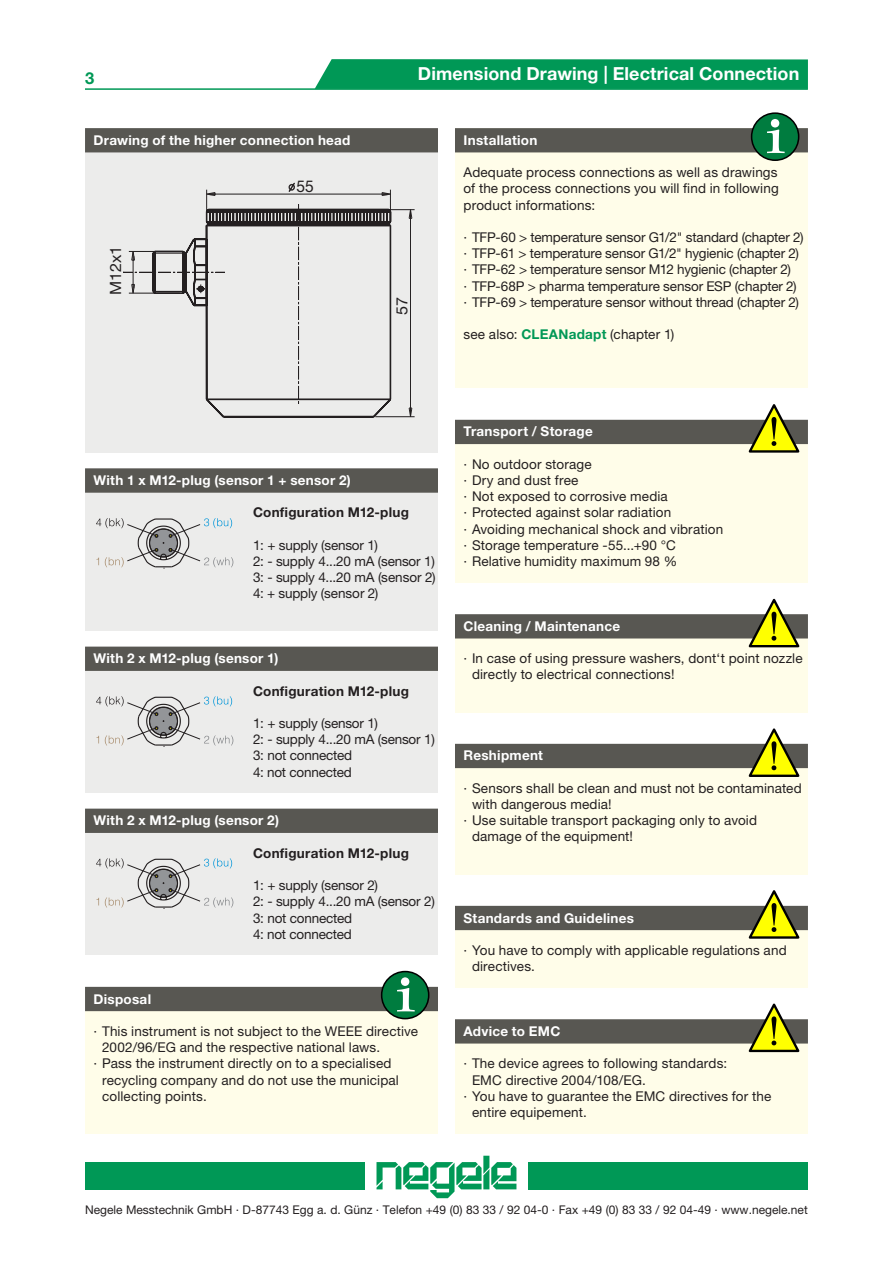
<style>
.page{position:relative;width:893px;height:1263px;background:#fff}
.page>*{position:absolute;margin:0;border:0;box-sizing:border-box;transform-origin:0 0}
.t1{font:700 18px "Helvetica Neue LT Pro";letter-spacing:.005em;color:#fff}
.t2{font:16.2px "Helvetica Neue LT Pro";color:#231f20;scale:.96 1}
.t3{font:15.6px "Helvetica Neue LT Pro";color:#231f20;scale:1.04 1}
.t4{font:13.5px/16.2px "Helvetica Neue LT Pro";letter-spacing:.01em;color:#231f20}
.t5{font:13.5px/16.2px "Helvetica Neue LT Pro";letter-spacing:-.01em;color:#231f20}
.t6{font:13.5px/16.2px "Helvetica Neue LT Pro";letter-spacing:-.015em;color:#231f20}
.t7{font:700 13.5px "Helvetica Neue LT Pro";letter-spacing:.02em;color:#fff}
.t8{font:700 13.5px "Helvetica Neue LT Pro";letter-spacing:.02em;color:#231f20}
.t9{font:12px "Helvetica Neue LT Pro";color:#231f20}
.s1{font-weight:700;color:#009856}
</style>
<div class="page">
<div style="left:315px;top:59px;width:493px;height:29px;background:#009856"></div>
<hr style="left:85px;top:88px;width:723px;height:2px;background:#009856">
<svg style="left:376px;top:1156px;width:140px;height:42px"></svg>
<div style="left:85px;top:1162px;width:279px;height:27px;background:#009856"></div>
<div style="left:529px;top:1162px;width:279px;height:27px;background:#009856"></div>
<div style="left:85px;top:129px;width:353px;height:324px;background:#ececeb"></div>
<div style="left:85px;top:809px;width:353px;height:146px;background:#ececeb"></div>
<div style="left:85px;top:469px;width:353px;height:162px;background:#ececeb"></div>
<div style="left:85px;top:647px;width:353px;height:146px;background:#ececeb"></div>
<div style="left:455px;top:129px;width:353px;height:259px;background:#fffde9"></div>
<div style="left:455px;top:615px;width:353px;height:97px;background:#fffde9"></div>
<div style="left:455px;top:744px;width:353px;height:130px;background:#fffde9"></div>
<div style="left:85px;top:987px;width:353px;height:146px;background:#fffde9"></div>
<div style="left:455px;top:907px;width:353px;height:80px;background:#fffde9"></div>
<div style="left:455px;top:1036px;width:353px;height:97px;background:#fffde9"></div>
<div style="left:455px;top:420px;width:353px;height:162px;background:#fffde9"></div>
<div style="left:85px;top:128px;width:353px;height:24px;background:#585752"></div>
<div style="left:85px;top:468px;width:353px;height:25px;background:#585752"></div>
<div style="left:85px;top:647px;width:353px;height:24px;background:#585752"></div>
<div style="left:85px;top:809px;width:353px;height:24px;background:#585752"></div>
<svg style="left:96px;top:518px;width:137px;height:51px"></svg>
<svg style="left:96px;top:696px;width:137px;height:51px"></svg>
<svg style="left:96px;top:858px;width:137px;height:51px"></svg>
<div style="left:455px;top:128px;width:353px;height:24px;background:#585752"></div>
<div style="left:752px;top:113px;width:47px;height:47px;background:#007c3f;border-radius:50%"></div>
<div style="left:751px;top:112px;width:48px;height:49px;border:2px solid #000;border-radius:50%"></div>
<svg style="left:767px;top:119px;width:18px;height:34px"></svg>
<div style="left:455px;top:420px;width:353px;height:24px;background:#585752"></div>
<svg style="left:749px;top:404px;width:50px;height:49px"></svg>
<div style="left:455px;top:614px;width:353px;height:24px;background:#585752"></div>
<svg style="left:749px;top:599px;width:50px;height:48px"></svg>
<div style="left:455px;top:744px;width:353px;height:24px;background:#585752"></div>
<svg style="left:749px;top:728px;width:50px;height:49px"></svg>
<div style="left:85px;top:987px;width:353px;height:24px;background:#585752"></div>
<div style="left:382px;top:971px;width:47px;height:48px;background:#007c3f;border-radius:50%"></div>
<div style="left:381px;top:971px;width:48px;height:48px;border:2px solid #000;border-radius:50%"></div>
<svg style="left:397px;top:977px;width:18px;height:34px"></svg>
<div style="left:455px;top:906px;width:353px;height:24px;background:#585752"></div>
<svg style="left:749px;top:890px;width:50px;height:49px"></svg>
<div style="left:455px;top:1019px;width:353px;height:24px;background:#585752"></div>
<svg style="left:749px;top:1003px;width:50px;height:49px"></svg>
<svg style="left:123px;top:182px;width:292px;height:236px"></svg>
<p class="t7" style="left:94px;top:132px;width:258px">Drawing of the higher connection head</p>
<p class="t3" style="left:106px;top:295px;width:49px;rotate:-90deg">M12x1</p>
<p class="t2" style="left:296px;top:177px;width:20px">55</p>
<h1 class="t1" style="left:418px;top:62px;width:383px">Dimensiond Drawing | Electrical Connection</h1>
<p class="t3" style="left:393px;top:315px;width:19px;rotate:-90deg">57</p>
<p class="t7" style="left:463px;top:132px;width:75px">Installation</p>
<p class="t4" style="left:463px;top:164px;width:317px;text-align:justify">Adequate process connections as well as drawings of the process connections you will find in following product informations:</p>
<p class="t5" style="left:463px;top:229px;width:342px">· TFP-60 &gt; temperature sensor G1/2" standard (chapter 2) · TFP-61 &gt; temperature sensor G1/2" hygienic (chapter 2) · TFP-62 &gt; temperature sensor M12 hygienic (chapter 2)<br>· TFP-68P &gt; pharma temperature sensor ESP (chapter 2) · TFP-69 &gt; temperature sensor without thread (chapter 2)</p>
<p class="t4" style="left:463px;top:326px;width:212px">see also: <span class="s1">CLEANadapt</span> (chapter 1)</p>
<p class="t7" style="left:94px;top:472px;width:259px">With 1 x M12-plug (sensor 1 + sensor 2)</p>
<p class="t8" style="left:253px;top:504px;width:158px">Configuration M12-plug</p>
<p class="t6" style="left:253px;top:537px;width:184px">1: + supply (sensor 1)<br>2: - supply 4...20 mA (sensor 1)<br>3: - supply 4...20 mA (sensor 2)<br>4: + supply (sensor 2)</p>
<p class="t7" style="left:94px;top:650px;width:186px">With 2 x M12-plug (sensor 1)</p>
<p class="t8" style="left:253px;top:682px;width:158px">Configuration M12-plug</p>
<p class="t6" style="left:253px;top:715px;width:183px">1: + supply (sensor 1)<br>2: - supply 4...20 mA (sensor 1)<br>3: not connected<br>4: not connected</p>
<p class="t7" style="left:94px;top:812px;width:187px">With 2 x M12-plug (sensor 2)</p>
<p class="t8" style="left:253px;top:844px;width:158px">Configuration M12-plug</p>
<p class="t6" style="left:253px;top:877px;width:183px">1: + supply (sensor 2)<br>2: - supply 4...20 mA (sensor 2)<br>3: not connected<br>4: not connected</p>
<p class="t7" style="left:94px;top:990px;width:59px">Disposal</p>
<p class="t4" style="left:94px;top:1023px;width:326px">· This instrument is not subject to the WEEE directive</p>
<p class="t4" style="left:102px;top:1039px;width:280px">2002/96/EG and the respective national laws.</p>
<p class="t4" style="left:94px;top:1055px;width:299px">· Pass the instrument directly on to a specialised</p>
<p class="t4" style="left:102px;top:1071px;width:298px">recycling company and do not use the municipal</p>
<p class="t4" style="left:102px;top:1087px;width:106px">collecting points.</p>
<p class="t7" style="left:463px;top:423px;width:131px">Transport / Storage</p>
<p class="t4" style="left:463px;top:456px;width:261px">· No outdoor storage<br>· Dry and dust free<br>· Not exposed to corrosive media<br>· Protected against solar radiation<br>· Avoiding mechanical shock and vibration · Storage temperature -55...+90 °C<br>· Relative humidity maximum 98 %</p>
<p class="t7" style="left:463px;top:618px;width:158px">Cleaning / Maintenance</p>
<p class="t4" style="left:472px;top:650px;width:332px;text-indent:-9px">· In case of using pressure washers, dont‘t point nozzle directly to electrical connections!</p>
<p class="t7" style="left:463px;top:747px;width:81px">Reshipment</p>
<p class="t4" style="left:463px;top:780px;width:340px">· Sensors shall be clean and must not be contaminated</p>
<p class="t4" style="left:472px;top:796px;width:141px">with dangerous media!</p>
<p class="t4" style="left:463px;top:812px;width:295px">· Use suitable transport packaging only to avoid</p>
<p class="t4" style="left:472px;top:828px;width:162px">damage of the equipment!</p>
<p class="t7" style="left:463px;top:909px;width:172px">Standards and Guidelines</p>
<p class="t4" style="left:472px;top:942px;width:316px;text-indent:-9px">· You have to comply with applicable regulations and directives.</p>
<p class="t7" style="left:463px;top:1023px;width:98px">Advice to EMC</p>
<p class="t4" style="left:463px;top:1055px;width:265px">· The device agrees to following standards:</p>
<p class="t4" style="left:472px;top:1071px;width:175px">EMC directive 2004/108/EG.</p>
<p class="t4" style="left:463px;top:1087px;width:309px">· You have to guarantee the EMC directives for the</p>
<p class="t4" style="left:472px;top:1104px;width:116px">entire equipement.</p>
<p class="t9" style="left:85px;top:1203px;width:724px">Negele Messtechnik GmbH ∙ D-87743 Egg a. d. Günz ∙ Telefon +49 (0) 83 33 / 92 04-0 ∙ Fax +49 (0) 83 33 / 92 04-49 ∙ www.negele.net</p>
</div>
